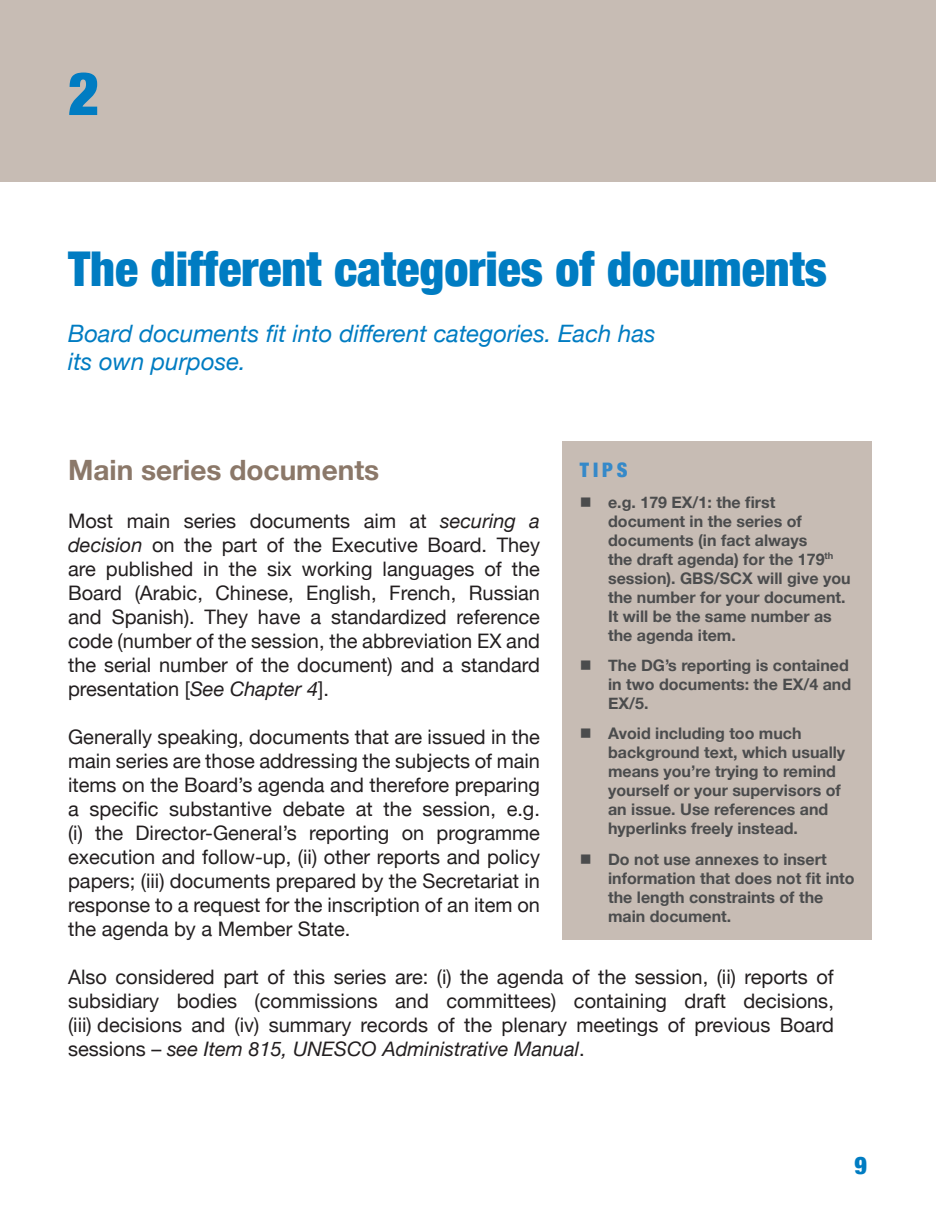
<style>
.page{position:relative;width:936px;height:1219px;background:#fff}
.page>*{position:absolute;margin:0;border:0;box-sizing:border-box;transform-origin:0 0}
.t1{font:900 condensed 60px "Helvetica Neue";color:#007cc2}
.t2{font:900 condensed 48px "Helvetica Neue";color:#007cc2}
.t3{font:700 28px "Helvetica Neue";color:#8b7869}
.t4{font:italic 24px/28px "Helvetica Neue";color:#007cc2}
.t5{font:900 condensed 24px "Helvetica Neue";color:#007cc2}
.t6{font:20px/24px "Helvetica Neue";color:#231f20;text-align:justify}
.t7{font:900 condensed 20px "Helvetica Neue";color:#3589c9}
.t8{font:700 16px/19px "Helvetica Neue";color:#4b4c4d}
.s1{font-style:italic}
</style>
<div class="page">
<div style="left:0;top:0;width:935px;height:181px;background:#c7bcb4"></div>
<div style="left:562px;top:441px;width:309px;height:499px;background:#c7bcb4"></div>
<h1 class="t1" style="left:68px;top:57px;width:33px">2</h1>
<h2 class="t2" style="left:68px;top:239px;width:760px">The different categories of documents</h2>
<p class="t4" style="left:68px;top:319px;width:589px">Board documents fit into different categories. Each has its own purpose.</p>
<h3 class="t3" style="left:68px;top:453px;width:313px">Main series documents</h3>
<p class="t6" style="left:68px;top:509px;width:473px">Most main series documents aim at <span class="s1">securing a decision</span> on the part of the Executive Board. They are published in the six working languages of the Board (Arabic, Chinese, English, French, Russian and Spanish). They have a standardized reference code (number of the session, the abbreviation EX and the serial number of the document) and a standard presentation [<span class="s1">See Chapter 4</span>].</p>
<p class="t6" style="left:68px;top:725px;width:473px">Generally speaking, documents that are issued in the main series are those addressing the subjects of main items on the Board’s agenda and therefore preparing a specific substantive debate at the session, e.g. (i) the Director-General’s reporting on programme execution and follow-up, (ii) other reports and policy papers; (iii) documents prepared by the Secretariat in response to a request for the inscription of an item on the agenda by a Member State.</p>
<p class="t6" style="left:68px;top:965px;width:767px">Also considered part of this series are: (i) the agenda of the session, (ii) reports of subsidiary bodies (commissions and committees) containing draft decisions, (iii) decisions and (iv) summary records of the plenary meetings of previous Board sessions – <span class="s1">see Item 815, UNESCO Administrative Manual</span>.</p>
<p class="t7" style="left:579px;top:458px;width:49px">TIPS</p>
<p class="t8" style="left:608px;top:492px;width:244px;text-indent:-28px">■ e.g. 179 EX/1: the first document in the series of documents (in fact always<br>the draft agenda) for the 179<sup>th </sup>session). GBS/SCX will give you the number for your document.<br>It will be the same number as the agenda item.</p>
<p class="t8" style="left:608px;top:655px;width:244px;text-indent:-28px">■ The DG’s reporting is contained in two documents: the EX/4 and<br>EX/5.</p>
<p class="t8" style="left:608px;top:724px;width:239px;text-indent:-28px">■ Avoid including too much background text, which usually means you’re trying to remind yourself or your supervisors of an issue. Use references and hyperlinks freely instead.</p>
<p class="t8" style="left:608px;top:849px;width:248px;text-indent:-28px">■ Do not use annexes to insert information that does not fit into the length constraints of the main document.</p>
<p class="t5" style="left:854px;top:1151px;width:14px">9</p>
</div>
